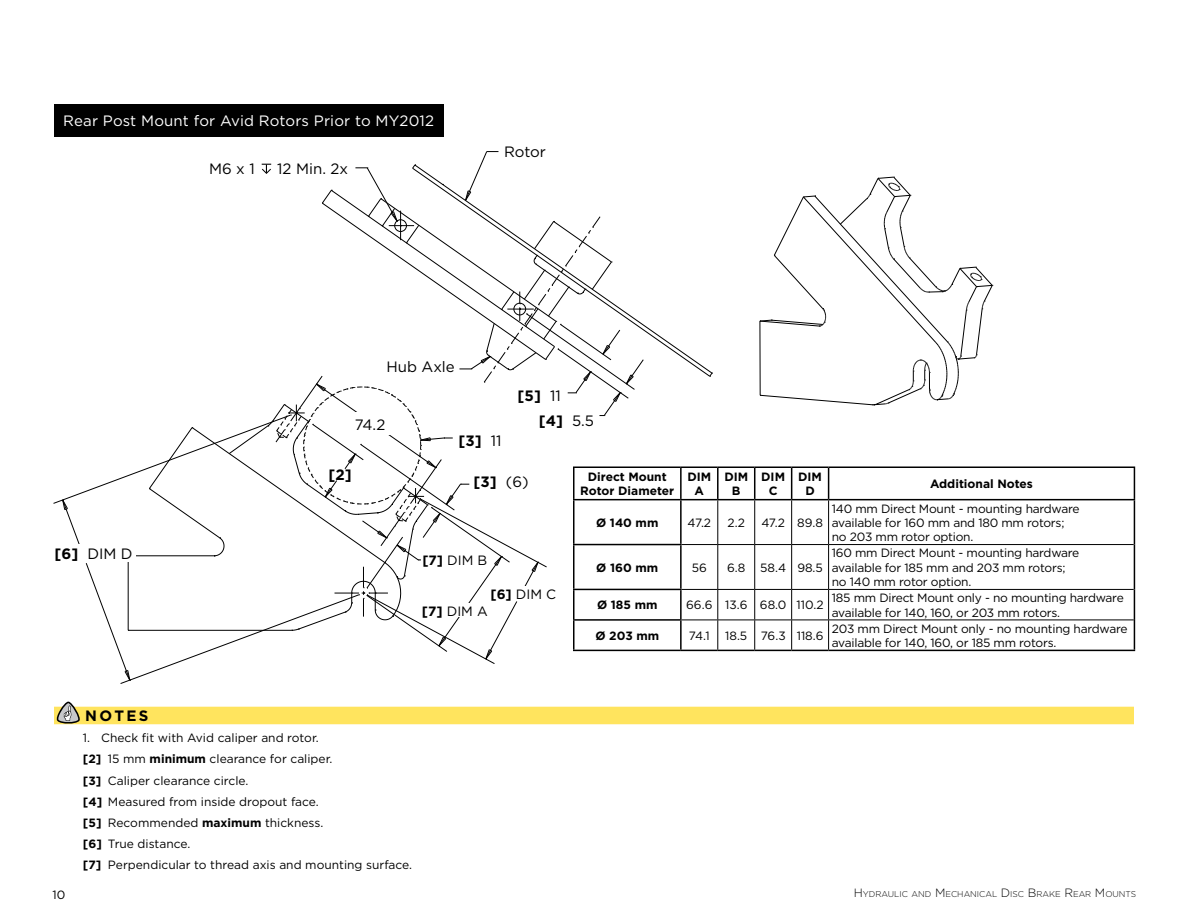
<style>
.page{position:relative;width:1188px;height:918px;background:#fff}
.page>*{position:absolute;margin:0;border:0;box-sizing:border-box;transform-origin:0 0}
.t1{font:15px "Gotham";letter-spacing:.01em;color:#fff}
.t2{font:15px "Gotham";color:#000}
.t3{font:700 15px "Gotham";color:#000}
.t4{font:13.5px "Gotham";color:#000}
.t5{font:12px/14.4px "Gotham";letter-spacing:-.02em;color:#000}
.t6{font:12px/21.1px "Gotham";color:#000}
.t7{font:700 12px/14.4px "Gotham";color:#000;text-align:center}
.t8{font:300 8.4px "Gotham";color:#000}
.s1{font-weight:400}
.s2{font-weight:700}
.s3{font-size:12px}
</style>
<div class="page">
<svg style="left:644px;top:325px;width:67px;height:49px"></svg>
<svg style="left:709px;top:372px;width:4px;height:5px"></svg>
<svg style="left:759px;top:176px;width:234px;height:230px"></svg>
<div style="left:54px;top:707px;width:1080px;height:17px;background:#ffe45e"></div>
<svg style="left:54px;top:701px;width:27px;height:23px"></svg>
<div style="left:54px;top:104px;width:389px;height:33px;background:#000"></div>
<hr style="left:1134px;top:500px;width:1px;height:45px;background:#000">
<hr style="left:1134px;top:545px;width:1px;height:44px;background:#000">
<hr style="left:1134px;top:589px;width:1px;height:31px;background:#000">
<hr style="left:1134px;top:620px;width:1px;height:30px;background:#000">
<hr style="left:681px;top:650px;width:37px;height:1px;background:#000">
<hr style="left:718px;top:650px;width:37px;height:1px;background:#000">
<hr style="left:755px;top:650px;width:37px;height:1px;background:#000">
<hr style="left:792px;top:650px;width:37px;height:1px;background:#000">
<hr style="left:829px;top:650px;width:306px;height:1px;background:#000">
<hr style="left:717px;top:500px;width:1px;height:44px;background:#000">
<hr style="left:754px;top:500px;width:1px;height:44px;background:#000">
<hr style="left:791px;top:500px;width:1px;height:44px;background:#000">
<hr style="left:828px;top:500px;width:1px;height:44px;background:#000">
<hr style="left:682px;top:544px;width:36px;height:1px;background:#000">
<hr style="left:718px;top:544px;width:37px;height:1px;background:#000">
<hr style="left:717px;top:545px;width:1px;height:44px;background:#000">
<hr style="left:755px;top:544px;width:37px;height:1px;background:#000">
<hr style="left:754px;top:545px;width:1px;height:44px;background:#000">
<hr style="left:792px;top:544px;width:37px;height:1px;background:#000">
<hr style="left:791px;top:545px;width:1px;height:44px;background:#000">
<hr style="left:829px;top:544px;width:305px;height:1px;background:#000">
<hr style="left:828px;top:545px;width:1px;height:44px;background:#000">
<hr style="left:682px;top:589px;width:36px;height:1px;background:#000">
<hr style="left:718px;top:589px;width:37px;height:1px;background:#000">
<hr style="left:717px;top:590px;width:1px;height:30px;background:#000">
<hr style="left:755px;top:589px;width:37px;height:1px;background:#000">
<hr style="left:754px;top:590px;width:1px;height:30px;background:#000">
<hr style="left:792px;top:589px;width:37px;height:1px;background:#000">
<hr style="left:791px;top:590px;width:1px;height:30px;background:#000">
<hr style="left:829px;top:589px;width:305px;height:1px;background:#000">
<hr style="left:828px;top:590px;width:1px;height:30px;background:#000">
<hr style="left:682px;top:620px;width:36px;height:1px;background:#000">
<hr style="left:718px;top:620px;width:37px;height:1px;background:#000">
<hr style="left:717px;top:620px;width:1px;height:30px;background:#000">
<hr style="left:755px;top:620px;width:37px;height:1px;background:#000">
<hr style="left:754px;top:620px;width:1px;height:30px;background:#000">
<hr style="left:792px;top:620px;width:37px;height:1px;background:#000">
<hr style="left:791px;top:620px;width:1px;height:30px;background:#000">
<hr style="left:829px;top:620px;width:305px;height:1px;background:#000">
<hr style="left:828px;top:620px;width:1px;height:30px;background:#000">
<hr style="left:681px;top:466px;width:37px;height:2px;background:#000">
<hr style="left:718px;top:466px;width:37px;height:2px;background:#000">
<hr style="left:717px;top:468px;width:2px;height:31px;background:#000">
<hr style="left:755px;top:466px;width:37px;height:2px;background:#000">
<hr style="left:754px;top:468px;width:1px;height:31px;background:#000">
<hr style="left:792px;top:466px;width:37px;height:2px;background:#000">
<hr style="left:791px;top:468px;width:1px;height:31px;background:#000">
<hr style="left:829px;top:466px;width:306px;height:2px;background:#000">
<hr style="left:828px;top:468px;width:1px;height:31px;background:#000">
<hr style="left:1134px;top:468px;width:1px;height:31px;background:#000">
<hr style="left:681px;top:499px;width:37px;height:1px;background:#000">
<hr style="left:718px;top:499px;width:37px;height:1px;background:#000">
<hr style="left:755px;top:499px;width:37px;height:1px;background:#000">
<hr style="left:792px;top:499px;width:37px;height:1px;background:#000">
<hr style="left:829px;top:499px;width:306px;height:1px;background:#000">
<hr style="left:680px;top:500px;width:2px;height:44px;background:#000">
<hr style="left:573px;top:544px;width:109px;height:1px;background:#000">
<hr style="left:680px;top:545px;width:2px;height:44px;background:#000">
<hr style="left:573px;top:589px;width:109px;height:1px;background:#000">
<hr style="left:680px;top:590px;width:2px;height:29px;background:#000">
<hr style="left:573px;top:619px;width:109px;height:2px;background:#000">
<hr style="left:680px;top:621px;width:2px;height:29px;background:#000">
<hr style="left:573px;top:650px;width:108px;height:1px;background:#000">
<hr style="left:573px;top:466px;width:108px;height:2px;background:#000">
<hr style="left:680px;top:468px;width:2px;height:31px;background:#000">
<hr style="left:573px;top:499px;width:108px;height:1px;background:#000">
<svg style="left:53px;top:151px;width:591px;height:533px"></svg>
<p class="t1" style="left:63px;top:111px;width:372px">Rear Post Mount for Avid Rotors Prior to MY2012</p>
<p class="t2" style="left:209px;top:159px;width:47px">M6 x 1</p>
<p class="t2" style="left:277px;top:159px;width:72px">12 Min. 2x</p>
<p class="t2" style="left:504px;top:142px;width:43px">Rotor</p>
<p class="t2" style="left:386px;top:357px;width:70px">H ub Axle</p>
<p class="t2" style="left:355px;top:415px;width:32px">74.2</p>
<p class="t3" style="left:518px;top:385px;width:45px">[5] <span class="s1">11</span></p>
<p class="t3" style="left:539px;top:410px;width:57px">[4] <span class="s1">5.5</span></p>
<p class="t2" style="left:54px;top:544px;width:77px"><span class="s2">[6]</span> DIM D</p>
<p class="t3" style="left:328px;top:464px;width:25px">[2]</p>
<p class="t3" style="left:459px;top:430px;width:45px">[3] <span class="s1">11</span></p>
<p class="t3" style="left:474px;top:472px;width:56px">[3] <span class="s1">(6)</span></p>
<p class="t4" style="left:422px;top:551px;width:64px"><span class="s2">[7]</span> DIM B</p>
<p class="t4" style="left:422px;top:602px;width:66px"><span class="s2">[7]</span> DIM A</p>
<p class="t4" style="left:490px;top:585px;width:66px"><span class="s2">[6]</span> DIM C</p>
<p class="t3" style="left:85px;top:706px;width:65px">Notes</p>
<p class="t6" style="left:83px;top:727px;width:331px">1. Check fit with Avid caliper and rotor.<br><span class="s2">[2]</span> 15 mm <span class="s2">minimum</span> clearance for caliper.<br><span class="s2">[3]</span> Caliper clearance circle.<br><span class="s2">[4]</span> Measured from inside dropout face.<br><span class="s2">[5]</span> Recommended <span class="s2">maximum</span> thickness.<br><span class="s2">[6]</span> True distance.<br><span class="s2">[7]</span> Perpendicular to thread axis and mounting surface.</p>
<p class="t7" style="left:580px;top:470px;width:95px">Direct Mount<br>Rotor Diameter</p>
<p class="t7" style="left:687px;top:470px;width:25px">DIM<br>A</p>
<p class="t7" style="left:724px;top:470px;width:25px">DIM<br>B</p>
<p class="t7" style="left:761px;top:470px;width:25px">DIM<br>C</p>
<p class="t7" style="left:798px;top:470px;width:25px">DIM<br>D</p>
<p class="t7" style="left:930px;top:477px;width:105px">Additional Notes</p>
<p class="t7" style="left:596px;top:515px;width:64px">Ø 140 mm</p>
<p class="t5" style="left:687px;top:515px;width:25px">47.2</p>
<p class="t5" style="left:728px;top:515px;width:19px">2.2</p>
<p class="t5" style="left:761px;top:515px;width:63px">47.2 89.8</p>
<p class="t5" style="left:832px;top:501px;width:249px">140 mm Direct Mount - mounting hardware available for 160 mm and 180 mm rotors; no 203 mm rotor option.</p>
<p class="t7" style="left:596px;top:560px;width:63px">Ø 160 mm</p>
<p class="t5" style="left:692px;top:560px;width:17px">56</p>
<p class="t5" style="left:727px;top:560px;width:97px">6.8 58.4 98.5</p>
<p class="t5" style="left:832px;top:546px;width:249px">160 mm Direct Mount - mounting hardware available for 185 mm and 203 mm rotors; no 140 mm rotor option.</p>
<p class="t7" style="left:597px;top:598px;width:62px">Ø 185 mm</p>
<p class="t5" style="left:686px;top:598px;width:139px">66.6 13.6 68.0 110.2</p>
<p class="t5" style="left:832px;top:591px;width:293px">185 mm Direct Mount only - no mounting hardware available for 140, 160, or 203 mm rotors.</p>
<p class="t7" style="left:595px;top:628px;width:65px">Ø 203 mm</p>
<p class="t5" style="left:689px;top:628px;width:22px">74.1</p>
<p class="t5" style="left:725px;top:628px;width:100px">18.5 76.3 118.6</p>
<p class="t5" style="left:832px;top:621px;width:297px">203 mm Direct Mount only - no mounting hardware available for 140, 160, or 185 mm rotors.</p>
<p class="t5" style="left:52px;top:887px;width:14px">10</p>
<p class="t8" style="left:854px;top:888px;width:284px"><span class="s3">H</span>YDRAULIC AND <span class="s3">M</span>ECHANICAL <span class="s3">D</span>ISC <span class="s3">B</span>RAKE <span class="s3">R</span>EAR <span class="s3">M</span>OUNTS</p>
</div>
